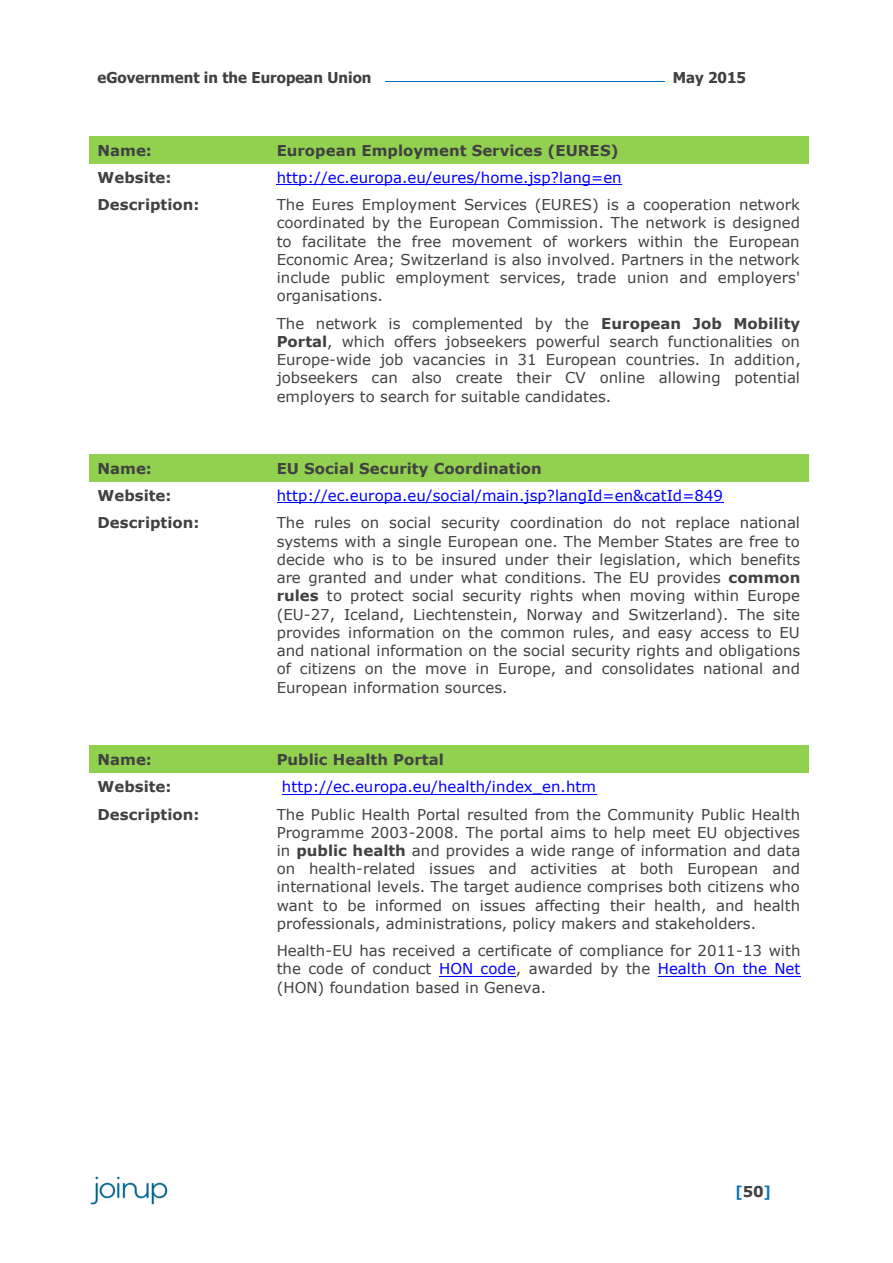
<style>
.page{position:relative;width:893px;height:1263px;background:#fff}
.page>*{position:absolute;margin:0;border:0;box-sizing:border-box;transform-origin:0 0}
.t1{font:15px/18.3px "Verdana";color:#414141;text-align:justify}
.t2{font:700 15px "Verdana";color:#414141}
.t3{font:15px "Verdana";letter-spacing:.005em;color:#00f}
.t4{font:700 15px "Tahoma";color:#414141}
.t5{font:700 15px "Tahoma";color:#0070c0}
.s1{font-weight:700}
.s2{color:#00f}
.s3{font-family:"Verdana";color:#414141}
</style>
<div class="page">
<img style="left:90px;top:1176px;width:78px;height:29px">
<hr style="left:385px;top:81px;width:280px;height:1px;background:#0070c0">
<div style="left:89px;top:136px;width:180px;height:27px;background:#92d050"></div>
<div style="left:277px;top:141px;width:524px;height:18px;background:#92d050"></div>
<div style="left:269px;top:136px;width:540px;height:5px;background:#92d050"></div>
<hr style="left:269px;top:159px;width:540px;height:4px;background:#92d050">
<hr style="left:277px;top:184px;width:345px;height:1px;background:#00f">
<div style="left:89px;top:454px;width:180px;height:28px;background:#92d050"></div>
<div style="left:277px;top:459px;width:524px;height:18px;background:#92d050"></div>
<div style="left:269px;top:454px;width:540px;height:5px;background:#92d050"></div>
<div style="left:269px;top:477px;width:540px;height:5px;background:#92d050"></div>
<hr style="left:277px;top:502px;width:446px;height:1px;background:#00f">
<div style="left:89px;top:745px;width:180px;height:28px;background:#92d050"></div>
<div style="left:277px;top:750px;width:524px;height:18px;background:#92d050"></div>
<div style="left:269px;top:745px;width:540px;height:5px;background:#92d050"></div>
<div style="left:269px;top:768px;width:540px;height:5px;background:#92d050"></div>
<hr style="left:282px;top:794px;width:314px;height:1px;background:#00f">
<hr style="left:439px;top:976px;width:77px;height:1px;background:#00f">
<hr style="left:658px;top:976px;width:143px;height:1px;background:#00f">
<p class="t4" style="left:98px;top:68px;width:275px">eGovernment in the European Union</p>
<p class="t4" style="left:673px;top:68px;width:75px">May 2015</p>
<p class="t2" style="left:98px;top:141px;width:56px">Name:</p>
<p class="t2" style="left:277px;top:141px;width:344px">European Employment Services (EURES)</p>
<p class="t2" style="left:98px;top:168px;width:76px">Website:</p>
<p class="t3" style="left:277px;top:168px;width:347px">http://ec.europa.eu/eures/home.jsp?lang=en</p>
<p class="t2" style="left:98px;top:195px;width:104px">Description:</p>
<p class="t1" style="left:277px;top:195px;width:525px">The Eures Employment Services (EURES) is a cooperation network coordinated by the European Commission. The network is designed to facilitate the free movement of workers within the European Economic Area; Switzerland is also involved. Partners in the network include public employment services, trade union and employers' organisations.</p>
<p class="t1" style="left:277px;top:313px;width:526px">The network is complemented by the <span class="s1">European Job Mobility Portal</span>, which offers jobseekers powerful search functionalities on Europe-wide job vacancies in 31 European countries. In addition, jobseekers can also create their CV online allowing potential employers to search for suitable candidates.</p>
<p class="t2" style="left:98px;top:459px;width:56px">Name:</p>
<p class="t2" style="left:277px;top:459px;width:267px">EU Social Security Coordination</p>
<p class="t2" style="left:98px;top:486px;width:76px">Website:</p>
<p class="t3" style="left:277px;top:486px;width:448px">http://ec.europa.eu/social/main.jsp?langId=en&amp;catId=849</p>
<p class="t2" style="left:98px;top:513px;width:104px">Description:</p>
<p class="t1" style="left:277px;top:513px;width:525px">The rules on social security coordination do not replace national systems with a single European one. The Member States are free to decide who is to be insured under their legislation, which benefits are granted and under what conditions. The EU provides <span class="s1">common rules</span> to protect social security rights when moving within Europe (EU-27, Iceland, Liechtenstein, Norway and Switzerland). The site provides information on the common rules, and easy access to EU and national information on the social security rights and obligations of citizens on the move in Europe, and consolidates national and European information sources.</p>
<p class="t2" style="left:98px;top:750px;width:56px">Name:</p>
<p class="t2" style="left:277px;top:750px;width:169px">Public Health Portal</p>
<p class="t2" style="left:98px;top:777px;width:76px">Website:</p>
<p class="t3" style="left:282px;top:777px;width:316px">http://ec.europa.eu/health/index_en.htm</p>
<p class="t2" style="left:98px;top:804px;width:104px">Description:</p>
<p class="t1" style="left:277px;top:804px;width:525px">The Public Health Portal resulted from the Community Public Health Programme 2003-2008. The portal aims to help meet EU objectives in <span class="s1">public health</span> and provides a wide range of information and data on health-related issues and activities at both European and international levels. The target audience comprises both citizens who want to be informed on issues affecting their health, and health professionals, administrations, policy makers and stakeholders.</p>
<p class="t1" style="left:277px;top:941px;width:525px">Health-EU has received a certificate of compliance for 2011-13 with the code of conduct <span class="s2">HON code</span>, awarded by the <span class="s2">Health On the Net </span>(HON) foundation based in Geneva.</p>
<p class="t5" style="left:736px;top:1182px;width:36px">[<span class="s3">50</span>]</p>
</div>
